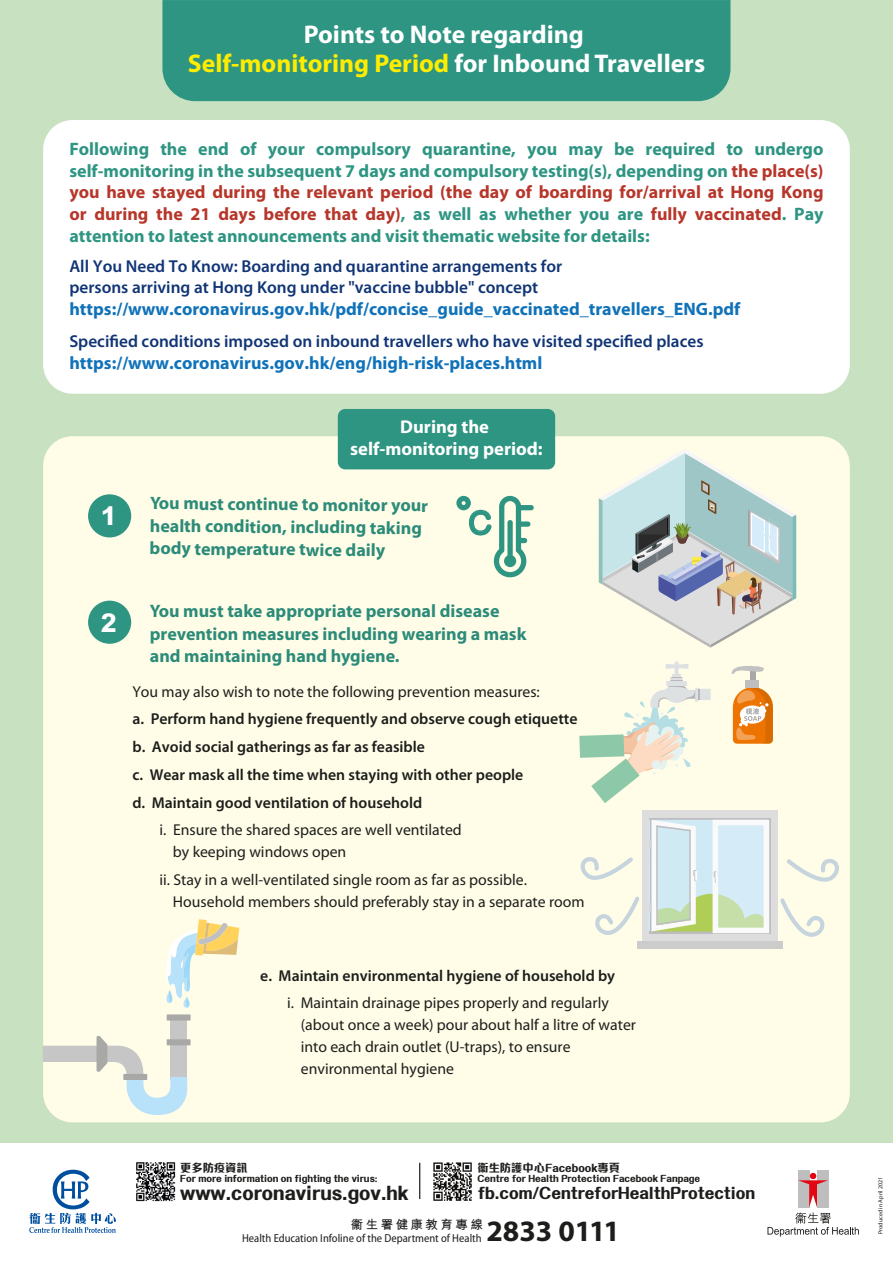
<style>
.page{position:relative;width:893px;height:1263px;background:#c8e1c0}
.page>*{position:absolute;margin:0;border:0;box-sizing:border-box;transform-origin:0 0}
.t1{font:800 31.65px "M Yuen HK";color:#2e9582}
.t2{font:700 29.7px "Myriad Pro";color:#1d1d1b}
.t3{font:800 25.95px "M Hei HK";color:#fff}
.t4{font:700 25.65px/29.5px "Myriad Pro";color:#fff;text-align:center}
.t5{font:800 19.5px "M Elle HK";color:#1d1d1b}
.t6{font:700 18.6px/22.2px "Myriad Pro";color:#fff;text-align:center}
.t7{font:700 18px/21.8px "Myriad Pro";color:#2e9582;text-align:justify}
.t8{font:700 18px/22.5px "Myriad Pro";color:#2c8b79}
.t9{font:700 18px "Myriad Pro";color:#1072b9}
.t10{font:600 17.25px/21px "Myriad Pro";color:#103475}
.t11{font:800 16.65px "M Elle HK";color:#1d1d1b}
.t12{font:15.75px/21.8px "Myriad Pro";color:#1d1d1b}
.t13{font:600 15.75px/27.8px "Myriad Pro";color:#1d1d1b}
.t14{font:700 12.45px "M Hei HK";letter-spacing:.2em;color:#1d1d1b}
.t15{font:semi-condensed 11.55px "Myriad Pro";color:#1d1d1b}
.t16{font:800 11.25px "M Elle HK";color:#1d1d1b}
.t17{font:800 9.75px "M Elle HK";letter-spacing:-.005em;color:#1d1d1b}
.t18{font:6px "Myriad Pro";color:#1d1d1b}
.s1{color:#ffed00}
.s2{color:#b7362a}
</style>
<div class="page">
<div style="left:43px;top:436px;width:807px;height:686px;background:#fffde8;border-radius:29px"></div>
<div style="left:43px;top:120px;width:807px;height:274px;background:#fff;border-radius:29px"></div>
<div style="left:0;top:1143px;width:893px;height:120px;background:#fff"></div>
<svg style="left:29px;top:1170px;width:87px;height:63px"></svg>
<div style="left:817px;top:1170px;width:11px;height:37px;background:#bebebe"></div>
<div style="left:798px;top:1170px;width:11px;height:37px;background:#bebebe"></div>
<svg style="left:767px;top:1173px;width:92px;height:63px"></svg>
<img style="left:433px;top:1162px;width:39px;height:39px">
<hr style="left:419px;top:1163px;width:1px;height:36px;background:#2b2523">
<img style="left:136px;top:1162px;width:39px;height:39px">
<div style="left:170px;top:1018px;width:17px;height:62px;background:#c6c6c6"></div>
<svg style="left:167px;top:1014px;width:24px;height:6px"></svg>
<svg style="left:43px;top:1036px;width:148px;height:79px"></svg>
<svg style="left:166px;top:919px;width:73px;height:89px"></svg>
<svg style="left:599px;top:449px;width:197px;height:199px"></svg>
<svg style="left:456px;top:496px;width:78px;height:81px"></svg>
<div style="left:637px;top:941px;width:146px;height:8px;background:#ccc"></div>
<div style="left:642px;top:810px;width:136px;height:131px;background:#ddd"></div>
<div style="left:649px;top:818px;width:122px;height:115px;background:linear-gradient(to bottom,#cbc9cd,#cbc9cd)"></div>
<div style="left:713px;top:820px;width:56px;height:113px;border:6px solid #fafafb"></div>
<svg style="left:648px;top:820px;width:119px;height:111px;background:#d6e8e3"></svg>
<svg style="left:580px;top:857px;width:53px;height:23px"></svg>
<svg style="left:595px;top:896px;width:45px;height:39px"></svg>
<svg style="left:787px;top:859px;width:52px;height:23px"></svg>
<svg style="left:780px;top:898px;width:45px;height:39px"></svg>
<svg style="left:579px;top:661px;width:132px;height:142px"></svg>
<div style="left:750px;top:669px;width:6px;height:16px;background:#a8a8a7"></div>
<div style="left:745px;top:681px;width:14px;height:7px;background:#bebebe"></div>
<svg style="left:731px;top:666px;width:33px;height:8px"></svg>
<svg style="left:733px;top:688px;width:40px;height:56px;background:#eb9849"></svg>
<div style="left:162px;top:0;width:568px;height:101px;background:#2e9582"></div>
<div style="left:338px;top:409px;width:217px;height:60px;background:#2e9582;border-radius:7px"></div>
<div style="left:88px;top:494px;width:43px;height:43px;background:#2e9582;border-radius:50%"></div>
<div style="left:88px;top:601px;width:43px;height:43px;background:#2e9582;border-radius:50%"></div>
<h3 class="t4" style="left:188px;top:20px;width:519px">Points to Note regarding<br><span class="s1">Self-monitoring Period</span> for Inbound Travellers</h3>
<p class="t7" style="left:69px;top:138px;width:756px">Following the end of your compulsory quarantine, you may be required to undergo self-monitoring in the subsequent 7 days and compulsory testing(s), depending on <span class="s2">the place(s) you have stayed during the relevant period (the day of boarding for/arrival at Hong Kong or during the 21 days before that day)</span>, as well as whether you are <span class="s2">fully vaccinated</span>. Pay attention to latest announcements and visit thematic website for details:</p>
<p class="t10" style="left:69px;top:256px;width:494px">All You Need To Know: Boarding and quarantine arrangements for persons arriving at Hong Kong under "vaccine bubble" concept</p>
<p class="t9" style="left:69px;top:299px;width:673px">https://www.coronavirus.gov.hk/pdf/concise_guide_vaccinated_travellers_ENG.pdf</p>
<p class="t10" style="left:69px;top:331px;width:636px">Specified conditions imposed on inbound travellers who have visited specified places</p>
<p class="t9" style="left:69px;top:353px;width:475px">https://www.coronavirus.gov.hk/eng/high-risk-places.html</p>
<p class="t6" style="left:350px;top:416px;width:194px">During the self-monitoring period:</p>
<h3 class="t3" style="left:101px;top:503px;width:17px">1</h3>
<p class="t8" style="left:150px;top:491px;width:280px;rotate:1deg">You must continue to monitor your health condition, including taking body temperature twice daily</p>
<h1 class="t1" style="left:468px;top:507px;width:25px">C</h1>
<h3 class="t3" style="left:101px;top:609px;width:17px">2</h3>
<p class="t8" style="left:150px;top:600px;width:378px">You must take appropriate personal disease prevention measures including wearing a mask and maintaining hand hygiene.</p>
<p class="t12" style="left:132px;top:681px;width:409px">You may also wish to note the following prevention measures:</p>
<p class="t13" style="left:132px;top:705px;width:447px">a. Perform hand hygiene frequently and observe cough etiquette b. Avoid social gatherings as far as feasible<br>c. Wear mask all the time when staying with other people<br>d. Maintain good ventilation of household</p>
<p class="t12" style="left:173px;top:819px;width:290px;text-indent:-13px">i. Ensure the shared spaces are well ventilated by keeping windows open</p>
<p class="t12" style="left:173px;top:869px;width:413px;text-indent:-13px">ii. Stay in a well-ventilated single room as far as possible.<br>Household members should preferably stay in a separate room</p>
<p class="t13" style="left:260px;top:962px;width:356px">e. Maintain environmental hygiene of household by</p>
<p class="t12" style="left:301px;top:993px;width:337px;text-indent:-13px">i. Maintain drainage pipes properly and regularly (about once a week) pour about half a litre of water into each drain outlet (U-traps), to ensure environmental hygiene</p>
<p class="t16" style="left:180px;top:1162px;width:69px">更多防疫資訊</p>
<p class="t17" style="left:180px;top:1173px;width:199px">For more information on fighting the virus:</p>
<p class="t17" style="left:477px;top:1173px;width:224px">Centre for Health Protection Facebook Fanpage</p>
<p class="t18" style="left:877px;top:1234px;width:58px;rotate:-90deg">Produced in April 2021</p>
<p class="t16" style="left:477px;top:1162px;width:144px">衞生防護中心Facebook專頁</p>
<p class="t5" style="left:180px;top:1183px;width:230px">www.coronavirus.gov.hk</p>
<p class="t11" style="left:478px;top:1185px;width:279px">fb.com/CentreforHealthProtection</p>
<p class="t14" style="left:351px;top:1215px;width:133px">衞生署健康教育專線</p>
<h2 class="t2" style="left:486px;top:1214px;width:135px">2833 0111</h2>
<p class="t15" style="left:242px;top:1231px;width:241px">Health Education Infoline of the Department of Health</p>
</div>
